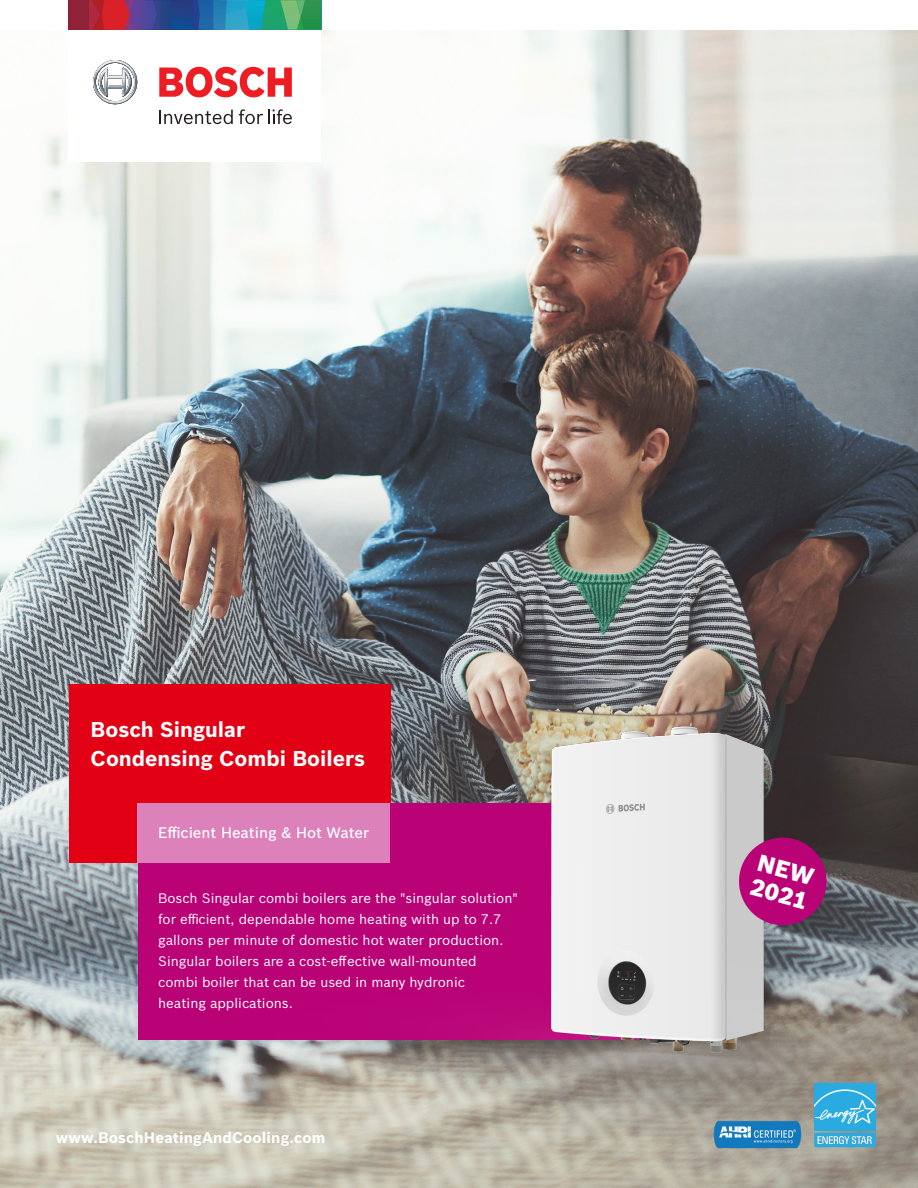
<style>
.page{position:relative;width:918px;height:1188px;background:#fff}
.page>*{position:absolute;margin:0;border:0;box-sizing:border-box;transform-origin:0 0}
.Intro_11_6_Bosch_Blu{font:900 23.1px "Bosch Sans";color:#fff}
.t1{font:700 21px "Bosch Sans";color:#fff}
.t2{font:700 15px "Bosch Sans";letter-spacing:.01em;color:#fff}
.t3{font:500 15px "Bosch Sans";color:#fff}
.t4{font:13.5px/21px "Bosch Sans";color:#fff}
</style>
<div class="page">
<img style="left:0;top:30px;width:918px;height:1158px">
<div style="left:69px;top:684px;width:321px;height:178px;background:#e20015"></div>
<div style="left:138px;top:803px;width:560px;height:237px;background:#b90276"></div>
<div style="left:138px;top:803px;width:252px;height:59px;background:#dc81ba"></div>
<img style="left:277px;top:703px;width:641px;height:385px">
<div style="left:814px;top:1083px;width:62px;height:48px;background:#29abe2"></div>
<svg style="left:814px;top:1089px;width:62px;height:35px"></svg>
<svg style="left:814px;top:1133px;width:62px;height:14px"></svg>
<img style="left:713px;top:1121px;width:89px;height:27px">
<div style="left:69px;top:0;width:252px;height:162px;background:#fff"></div>
<svg style="left:69px;top:0;width:252px;height:29px;background:#4f657a"></svg>
<svg style="left:93px;top:60px;width:44px;height:44px"></svg>
<svg style="left:159px;top:110px;width:74px;height:14px"></svg>
<svg style="left:239px;top:109px;width:53px;height:15px"></svg>
<svg style="left:159px;top:67px;width:133px;height:30px"></svg>
<svg style="left:734px;top:833px;width:97px;height:97px;background:#a42e79"></svg>
<p class="t1" style="left:91px;top:714px;width:156px">Bosch Singular</p>
<p class="t1" style="left:91px;top:742px;width:276px">Condensing Combi Boilers</p>
<p class="t3" style="left:158px;top:821px;width:213px">Efficient Heating &amp; Hot Water</p>
<p class="t4" style="left:158px;top:887px;width:361px">Bosch Singular combi boilers are the "singular solution" for efficient, dependable home heating with up to 7.7 gallons per minute of domestic hot water production.<br>Singular boilers are a cost-effective wall-mounted combi boiler that can be used in many hydronic<br>heating applications.</p>
<p class="t2" style="left:56px;top:1127px;width:271px">www.BoschHeatingAndCooling.com</p>
<p class="Intro_11_6_Bosch_Blu" style="left:756px;top:869px;width:60px;rotate:15deg">2021</p>
</div>
